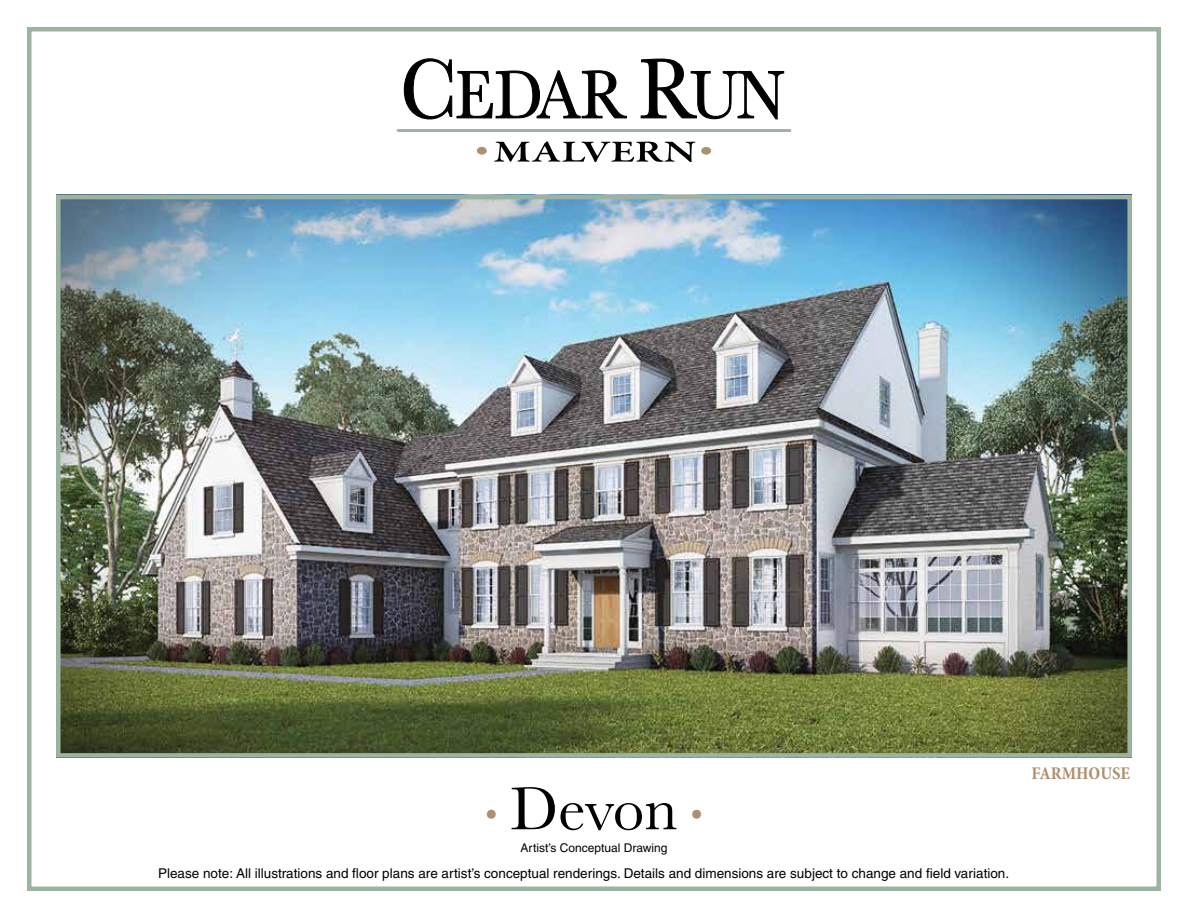
<style>
.page{position:relative;width:1188px;height:918px;background:#fff}
.page>*{position:absolute;margin:0;border:0;box-sizing:border-box;transform-origin:0 0}
.t1{font:63px "Baskerville";letter-spacing:-.005em;color:#000}
.t2{font:700 condensed 18px "Minion Pro";color:#ad9070}
.t3{font:13.5px "Helvetica";color:#000}
.t4{font:12px "Helvetica";color:#000}
.s1{font-family:"Minion Pro";font-weight:700;font-stretch:condensed;font-size:34.5px;color:#ad9070}
</style>
<div class="page">
<svg style="left:404px;top:58px;width:380px;height:61px"></svg>
<hr style="left:398px;top:129px;width:392px;height:3px;background:#9db3a1">
<svg style="left:494px;top:141px;width:201px;height:21px"></svg>
<div style="left:477px;top:147px;width:9px;height:7px;background:#ad9070;border-radius:50%"></div>
<div style="left:477px;top:147px;width:10px;height:8px;border:1px solid #ad9070;border-radius:50%"></div>
<div style="left:702px;top:147px;width:9px;height:7px;background:#ad9070;border-radius:50%"></div>
<div style="left:701px;top:147px;width:10px;height:8px;border:1px solid #ad9070;border-radius:50%"></div>
<img style="left:61px;top:200px;width:1066px;height:553px">
<div style="left:56px;top:195px;width:1076px;height:563px;border:4px solid #9db3a1"></div>
<div style="left:27px;top:27px;width:1134px;height:864px;border:4px solid #9db3a1"></div>
<h1 class="t1" style="left:485px;top:769px;width:220px"><span class="s1">•</span> Devon <span class="s1">•</span></h1>
<p class="t4" style="left:521px;top:841px;width:148px">Artist’s Conceptual Drawing</p>
<p class="t3" style="left:158px;top:865px;width:853px">Please note: All illustrations and floor plans are artist’s conceptual renderings. Details and dimensions are subject to change and field variation.</p>
<h2 class="t2" style="left:1031px;top:760px;width:100px">FARMHOUSE</h2>
</div>
